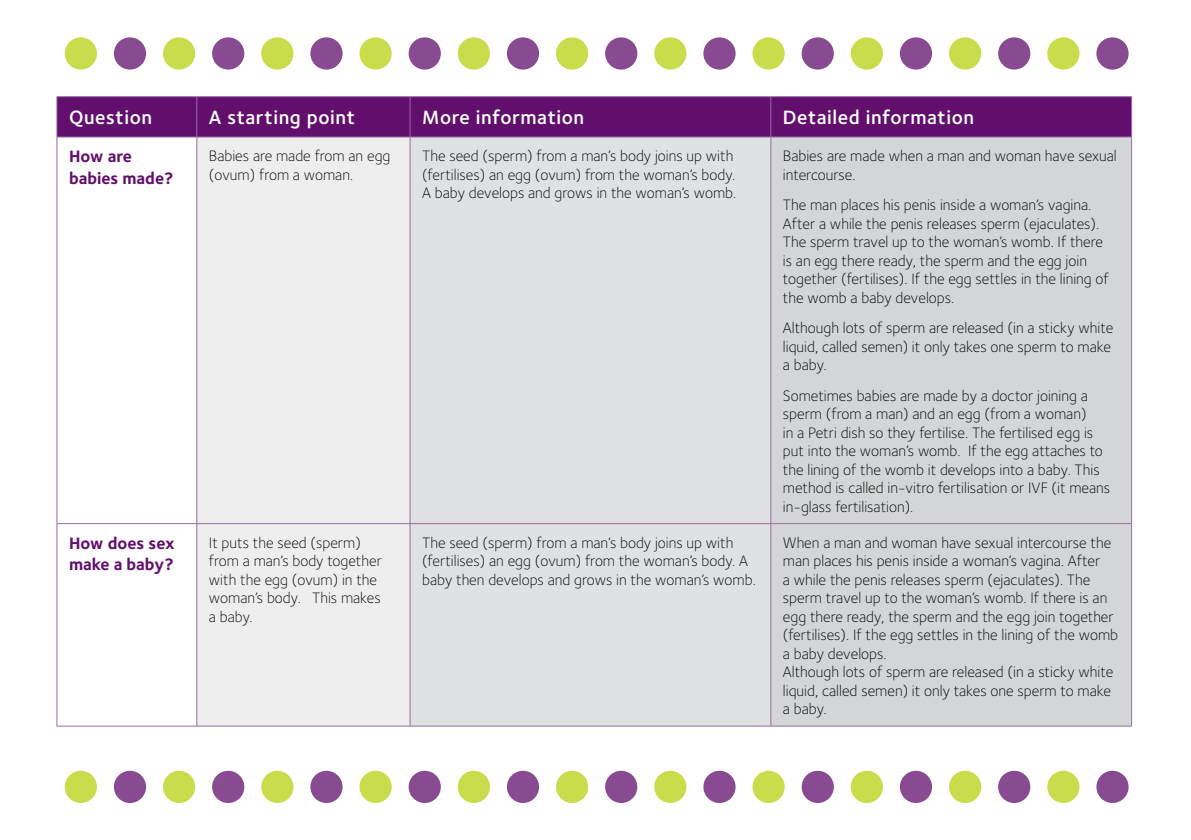
<style>
.page{position:relative;width:1191px;height:840px;background:#fff}
.page>*{position:absolute;margin:0;border:0;box-sizing:border-box;transform-origin:0 0}
.t1{font:600 19.8px "Foundry Sterling";letter-spacing:.03em;color:#fff}
.t2{font:700 17px/21.2px "Foundry Sterling";color:#610e6c}
.t3{font:300 15.6px/18.4px "Foundry Sterling";color:#000}
</style>
<div class="page">
<div style="left:65px;top:37px;width:32px;height:33px;background:#c9dc4b;border-radius:50%"></div>
<div style="left:114px;top:37px;width:32px;height:33px;background:#884a90;border-radius:50%"></div>
<div style="left:163px;top:37px;width:32px;height:33px;background:#c9dc4b;border-radius:50%"></div>
<div style="left:212px;top:37px;width:32px;height:33px;background:#884a90;border-radius:50%"></div>
<div style="left:261px;top:37px;width:32px;height:33px;background:#c9dc4b;border-radius:50%"></div>
<div style="left:310px;top:37px;width:32px;height:33px;background:#884a90;border-radius:50%"></div>
<svg style="left:359px;top:37px;width:33px;height:33px"></svg>
<svg style="left:408px;top:37px;width:33px;height:33px"></svg>
<div style="left:458px;top:37px;width:32px;height:33px;background:#c9dc4b;border-radius:50%"></div>
<div style="left:507px;top:37px;width:32px;height:33px;background:#884a90;border-radius:50%"></div>
<div style="left:556px;top:37px;width:32px;height:33px;background:#c9dc4b;border-radius:50%"></div>
<div style="left:605px;top:37px;width:32px;height:33px;background:#884a90;border-radius:50%"></div>
<div style="left:654px;top:37px;width:32px;height:33px;background:#c9dc4b;border-radius:50%"></div>
<div style="left:703px;top:37px;width:32px;height:33px;background:#884a90;border-radius:50%"></div>
<div style="left:752px;top:37px;width:32px;height:33px;background:#c9dc4b;border-radius:50%"></div>
<svg style="left:801px;top:37px;width:33px;height:33px"></svg>
<svg style="left:850px;top:37px;width:33px;height:33px"></svg>
<div style="left:900px;top:37px;width:32px;height:33px;background:#884a90;border-radius:50%"></div>
<div style="left:949px;top:37px;width:32px;height:33px;background:#c9dc4b;border-radius:50%"></div>
<div style="left:998px;top:37px;width:32px;height:33px;background:#884a90;border-radius:50%"></div>
<div style="left:1047px;top:37px;width:32px;height:33px;background:#c9dc4b;border-radius:50%"></div>
<div style="left:1096px;top:37px;width:32px;height:33px;background:#884a90;border-radius:50%"></div>
<div style="left:65px;top:770px;width:32px;height:32px;background:#c9dc4b;border-radius:50%"></div>
<div style="left:114px;top:770px;width:32px;height:32px;background:#884a90;border-radius:50%"></div>
<div style="left:163px;top:770px;width:32px;height:32px;background:#c9dc4b;border-radius:50%"></div>
<div style="left:212px;top:770px;width:32px;height:32px;background:#884a90;border-radius:50%"></div>
<div style="left:261px;top:770px;width:32px;height:32px;background:#c9dc4b;border-radius:50%"></div>
<div style="left:310px;top:770px;width:32px;height:32px;background:#884a90;border-radius:50%"></div>
<div style="left:359px;top:770px;width:33px;height:32px;background:#c9dc4b;border-radius:50%"></div>
<svg style="left:408px;top:770px;width:33px;height:32px"></svg>
<div style="left:458px;top:770px;width:32px;height:32px;background:#c9dc4b;border-radius:50%"></div>
<div style="left:507px;top:770px;width:32px;height:32px;background:#884a90;border-radius:50%"></div>
<div style="left:556px;top:770px;width:32px;height:32px;background:#c9dc4b;border-radius:50%"></div>
<div style="left:605px;top:770px;width:32px;height:32px;background:#884a90;border-radius:50%"></div>
<div style="left:654px;top:770px;width:32px;height:32px;background:#c9dc4b;border-radius:50%"></div>
<div style="left:703px;top:770px;width:32px;height:32px;background:#884a90;border-radius:50%"></div>
<div style="left:752px;top:770px;width:32px;height:32px;background:#c9dc4b;border-radius:50%"></div>
<svg style="left:801px;top:770px;width:33px;height:32px"></svg>
<svg style="left:850px;top:770px;width:33px;height:32px"></svg>
<div style="left:900px;top:770px;width:32px;height:32px;background:#884a90;border-radius:50%"></div>
<div style="left:949px;top:770px;width:32px;height:32px;background:#c9dc4b;border-radius:50%"></div>
<div style="left:998px;top:770px;width:32px;height:32px;background:#884a90;border-radius:50%"></div>
<div style="left:1047px;top:770px;width:32px;height:32px;background:#c9dc4b;border-radius:50%"></div>
<div style="left:1096px;top:770px;width:32px;height:32px;background:#884a90;border-radius:50%"></div>
<div style="left:58px;top:97px;width:1073px;height:40px;background:#610e6c"></div>
<div style="left:197px;top:138px;width:213px;height:587px;background:#eeeeef"></div>
<div style="left:411px;top:138px;width:359px;height:587px;background:#e0e1e2"></div>
<div style="left:771px;top:138px;width:360px;height:587px;background:#d4d5d6"></div>
<hr style="left:57px;top:137px;width:1px;height:386px;background:#976da4">
<hr style="left:196px;top:137px;width:1px;height:386px;background:#976da4">
<hr style="left:410px;top:137px;width:1px;height:386px;background:#976da4">
<hr style="left:770px;top:137px;width:1px;height:386px;background:#976da4">
<hr style="left:1131px;top:137px;width:1px;height:386px;background:#976da4">
<hr style="left:57px;top:523px;width:140px;height:1px;background:#976da4">
<hr style="left:57px;top:523px;width:1px;height:202px;background:#976da4">
<hr style="left:197px;top:523px;width:213px;height:1px;background:#976da4">
<hr style="left:196px;top:523px;width:1px;height:202px;background:#976da4">
<hr style="left:410px;top:523px;width:361px;height:1px;background:#976da4">
<hr style="left:410px;top:523px;width:1px;height:202px;background:#976da4">
<hr style="left:771px;top:523px;width:360px;height:1px;background:#976da4">
<hr style="left:770px;top:523px;width:1px;height:202px;background:#976da4">
<hr style="left:1131px;top:523px;width:1px;height:202px;background:#976da4">
<hr style="left:57px;top:725px;width:140px;height:1px;background:#976da4">
<hr style="left:197px;top:725px;width:213px;height:1px;background:#976da4">
<hr style="left:410px;top:725px;width:361px;height:1px;background:#976da4">
<hr style="left:771px;top:725px;width:360px;height:1px;background:#976da4">
<hr style="left:57px;top:96px;width:140px;height:1px;background:#976da4">
<hr style="left:57px;top:97px;width:1px;height:40px;background:#976da4">
<hr style="left:197px;top:96px;width:213px;height:1px;background:#976da4">
<hr style="left:196px;top:97px;width:1px;height:40px;background:#976da4">
<hr style="left:410px;top:96px;width:361px;height:1px;background:#976da4">
<hr style="left:410px;top:97px;width:1px;height:40px;background:#976da4">
<hr style="left:771px;top:96px;width:360px;height:1px;background:#976da4">
<hr style="left:770px;top:97px;width:1px;height:40px;background:#976da4">
<hr style="left:1131px;top:97px;width:1px;height:40px;background:#976da4">
<hr style="left:57px;top:137px;width:140px;height:1px;background:#976da4">
<hr style="left:197px;top:137px;width:213px;height:1px;background:#976da4">
<hr style="left:410px;top:137px;width:361px;height:1px;background:#976da4">
<hr style="left:771px;top:137px;width:360px;height:1px;background:#976da4">
<p class="t1" style="left:69px;top:104px;width:85px">Question</p>
<p class="t1" style="left:209px;top:104px;width:148px">A starting point</p>
<p class="t1" style="left:422px;top:104px;width:164px">More information</p>
<p class="t1" style="left:783px;top:104px;width:193px">Detailed information</p>
<p class="t2" style="left:69px;top:145px;width:106px">How are babies made?</p>
<p class="t3" style="left:209px;top:146px;width:183px">Babies are made from an egg (ovum) from a woman.</p>
<p class="t3" style="left:422px;top:146px;width:316px">The seed (sperm) from a man’s body joins up with (fertilises) an egg (ovum) from the woman’s body.<br>A baby develops and grows in the woman’s womb.</p>
<p class="t3" style="left:783px;top:146px;width:335px">Babies are made when a man and woman have sexual intercourse.</p>
<p class="t3" style="left:783px;top:195px;width:327px">The man places his penis inside a woman’s vagina.<br>After a while the penis releases sperm (ejaculates).<br>The sperm travel up to the woman’s womb. If there is an egg there ready, the sperm and the egg join together (fertilises). If the egg settles in the lining of the womb a baby develops.</p>
<p class="t3" style="left:783px;top:318px;width:332px">Although lots of sperm are released (in a sticky white liquid, called semen) it only takes one sperm to make a baby.</p>
<p class="t3" style="left:783px;top:385px;width:329px">Sometimes babies are made by a doctor joining a sperm (from a man) and an egg (from a woman)<br>in a Petri dish so they fertilise. The fertilised egg is put into the woman’s womb. If the egg attaches to the lining of the womb it develops into a baby. This method is called in-vitro fertilisation or IVF (it means in-glass fertilisation).</p>
<p class="t2" style="left:69px;top:531px;width:107px">How does sex make a baby?</p>
<p class="t3" style="left:209px;top:532px;width:174px">It puts the seed (sperm) from a man’s body together with the egg (ovum) in the woman’s body. This makes a baby.</p>
<p class="t3" style="left:422px;top:532px;width:335px">The seed (sperm) from a man’s body joins up with (fertilises) an egg (ovum) from the woman’s body. A baby then develops and grows in the woman’s womb.</p>
<p class="t3" style="left:783px;top:532px;width:337px">When a man and woman have sexual intercourse the man places his penis inside a woman’s vagina. After<br>a while the penis releases sperm (ejaculates). The sperm travel up to the woman’s womb. If there is an egg there ready, the sperm and the egg join together (fertilises). If the egg settles in the lining of the womb a baby develops.<br>Although lots of sperm are released (in a sticky white liquid, called semen) it only takes one sperm to make a baby.</p>
</div>
